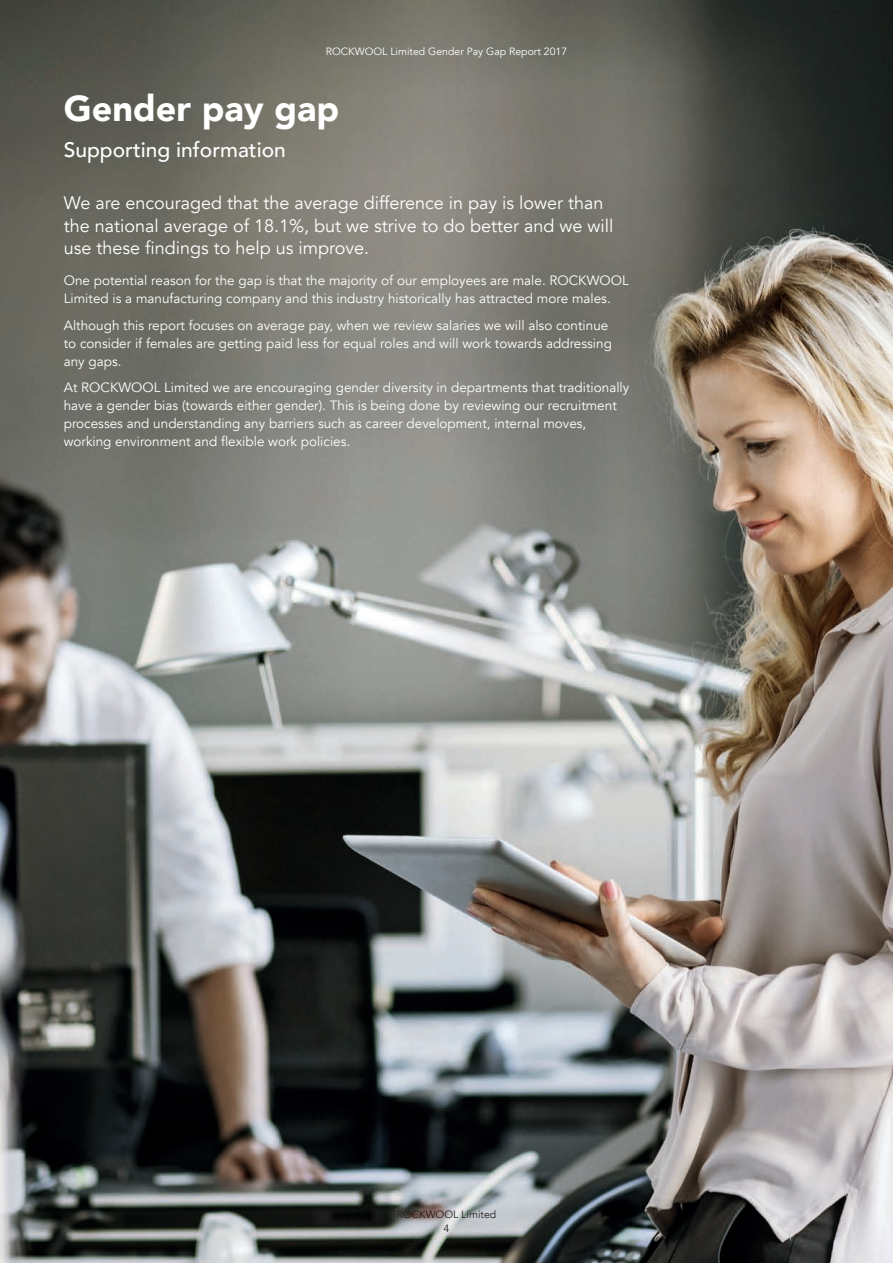
<style>
.page{position:relative;width:893px;height:1263px;background:#fff}
.page>*{position:absolute;margin:0;border:0;box-sizing:border-box;transform-origin:0 0}
.t1{font:900 36px "Avenir";color:#fff}
.t2{font:500 21px "Avenir";color:#fff}
.t3{font:18px/22.5px "Avenir";color:#fff}
.t4{font:13.5px/18px "Avenir";color:#fff}
.t5{font:10.5px "Avenir";color:#fff}
.t6{font:10.5px/13.5px "Avenir";color:#231f20;text-align:center}
</style>
<div class="page">
<img style="left:0;top:0;width:893px;height:1263px">
<p class="t5" style="left:326px;top:45px;width:243px">ROCKWOOL Limited Gender Pay Gap Report 2017</p>
<h1 class="t1" style="left:64px;top:78px;width:277px">Gender pay gap</h1>
<h2 class="t2" style="left:64px;top:132px;width:224px">Supporting information</h2>
<h3 class="t3" style="left:64px;top:192px;width:551px">We are encouraged that the average difference in pay is lower than the national average of 18.1%, but we strive to do better and we will use these findings to help us improve.</h3>
<p class="t4" style="left:64px;top:272px;width:567px">One potential reason for the gap is that the majority of our employees are male. ROCKWOOL<br>Limited is a manufacturing company and this industry historically has attracted more males.</p>
<p class="t4" style="left:64px;top:316px;width:550px">Although this report focuses on average pay, when we review salaries we will also continue to consider if females are getting paid less for equal roles and will work towards addressing any gaps.</p>
<p class="t4" style="left:64px;top:379px;width:567px">At ROCKWOOL Limited we are encouraging gender diversity in departments that traditionally have a gender bias (towards either gender). This is being done by reviewing our recruitment processes and understanding any barriers such as career development, internal moves, working environment and flexible work policies.</p>
<p class="t6" style="left:397px;top:1208px;width:101px">ROCKWOOL Limited<br>4</p>
</div>
